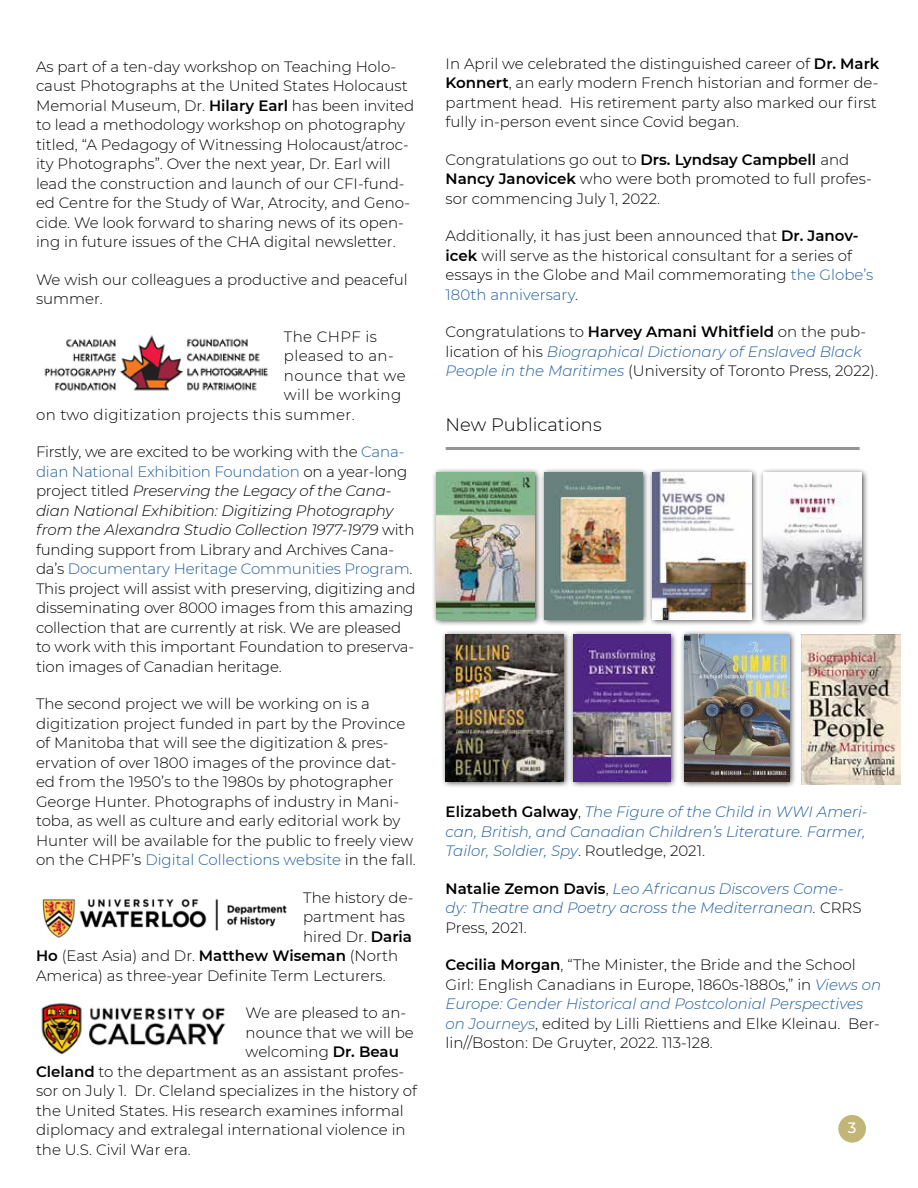
<style>
.page{position:relative;width:918px;height:1188px;background:#fff}
.page>*{position:absolute;margin:0;border:0;box-sizing:border-box;transform-origin:0 0}
.t1{font:300 18px "Montserrat";color:#000}
.t2{font:300 15px/19.5px "Montserrat";color:#000}
.t3{font:italic 300 15px/19.5px "Montserrat";color:#215e9e}
.t4{font:300 15px "Montserrat";letter-spacing:.025em;color:#000}
.t5{font:500 15px "Montserrat";color:#fff}
.s1{font-weight:600}
.s2{color:#215e9e}
.s3{font-style:italic}
.s4{font-style:italic;color:#215e9e}
.s5{font-weight:600;font-style:normal;color:#000}
.s6{font-style:normal;color:#000}
.s7{color:#000}
</style>
<div class="page">
<div style="left:838px;top:1114px;width:29px;height:29px;background:#c2b578;border-radius:50%"></div>
<div style="left:837px;top:1113px;width:31px;height:31px;border:2px solid #fff;border-radius:50%"></div>
<hr style="left:446px;top:447px;width:414px;height:3px;background:#939598">
<div style="left:759px;top:468px;width:110px;height:159px;background:#000;opacity:.75"></div>
<img style="left:763px;top:472px;width:98px;height:147px">
<img style="left:44px;top:335px;width:225px;height:56px">
<img style="left:42px;top:898px;width:245px;height:40px">
<div style="left:569px;top:630px;width:109px;height:159px;background:#000;opacity:.75"></div>
<img style="left:573px;top:634px;width:98px;height:147px">
<div style="left:680px;top:630px;width:117px;height:159px;background:#000;opacity:.75"></div>
<img style="left:684px;top:634px;width:105px;height:147px">
<div style="left:648px;top:468px;width:111px;height:159px;background:#000;opacity:.75"></div>
<img style="left:653px;top:472px;width:99px;height:147px">
<div style="left:441px;top:630px;width:130px;height:159px;background:#000;opacity:.75"></div>
<img style="left:446px;top:634px;width:117px;height:147px">
<div style="left:540px;top:468px;width:110px;height:159px;background:#000;opacity:.75"></div>
<img style="left:545px;top:472px;width:97px;height:147px">
<div style="left:432px;top:468px;width:110px;height:159px;background:#000;opacity:.75"></div>
<img style="left:437px;top:472px;width:98px;height:147px">
<img style="left:41px;top:1003px;width:185px;height:52px">
<img style="left:801px;top:634px;width:100px;height:150px">
<p class="t2" style="left:36px;top:56px;width:380px">As part of a ten-day workshop on Teaching Holo&shy;caust Photographs at the United States Holocaust Memorial Museum, Dr. <span class="s1">Hilary Earl</span> has been invited to lead a methodology workshop on photography titled, “A Pedagogy of Witnessing Holocaust/atroc&shy;ity Photographs”. Over the next year, Dr. Earl will lead the construction and launch of our CFI-fund&shy;ed Centre for the Study of War, Atrocity, and Geno&shy;cide. We look forward to sharing news of its open&shy;ing in future issues of the CHA digital newsletter.</p>
<p class="t2" style="left:36px;top:269px;width:373px">We wish our colleagues a productive and peaceful summer.</p>
<p class="t4" style="left:284px;top:326px;width:95px">The CHPF is</p>
<p class="t4" style="left:284px;top:346px;width:111px">pleased to an-</p>
<p class="t4" style="left:284px;top:365px;width:123px">nounce that we</p>
<p class="t4" style="left:284px;top:385px;width:119px">will be working</p>
<p class="t4" style="left:36px;top:404px;width:320px">on two digitization projects this summer.</p>
<p class="t2" style="left:36px;top:441px;width:381px">Firstly, we are excited to be working with the <span class="s2">Cana&shy;dian National Exhibition Foundation</span> on a year-long project titled <span class="s3">Preserving the Legacy of the Cana&shy;dian National Exhibition: Digitizing Photography from the Alexandra Studio Collection 1977-1979</span> with funding support from Library and Archives Cana&shy;da’s <span class="s2">Documentary Heritage Communities Program</span>.<br>This project will assist with preserving, digitizing and disseminating over 8000 images from this amazing collection that are currently at risk. We are pleased to work with this important Foundation to preserva&shy;tion images of Canadian heritage.</p>
<p class="t2" style="left:36px;top:693px;width:381px">The second project we will be working on is a digitization project funded in part by the Province of Manitoba that will see the digitization &amp; pres&shy;ervation of over 1800 images of the province dat&shy;ed from the 1950’s to the 1980s by photographer George Hunter. Photographs of industry in Mani&shy;toba, as well as culture and early editorial work by Hunter will be available for the public to freely view on the CHPF’s <span class="s2">Digital Collections website</span> in the fall.</p>
<p class="t2" style="left:303px;top:887px;width:112px">The history de-</p>
<p class="t2" style="left:303px;top:906px;width:103px">partment has</p>
<p class="t2" style="left:303px;top:926px;width:110px">hired Dr. <span class="s1">Daria</span></p>
<p class="t2" style="left:36px;top:945px;width:364px"><span class="s1">Ho</span> (East Asia) and Dr. <span class="s1">Matthew Wiseman</span> (North</p>
<p class="t2" style="left:36px;top:965px;width:351px">America) as three-year Definite Term Lecturers.</p>
<p class="t2" style="left:246px;top:1002px;width:162px">We are pleased to an-</p>
<p class="t2" style="left:246px;top:1022px;width:170px">nounce that we will be</p>
<p class="t2" style="left:246px;top:1041px;width:155px">welcoming <span class="s1">Dr. Beau</span></p>
<p class="t2" style="left:36px;top:1061px;width:370px"><span class="s1">Cleland</span> to the department as an assistant profes-</p>
<p class="t2" style="left:36px;top:1080px;width:382px">sor on July 1. Dr. Cleland specializes in the history of</p>
<p class="t2" style="left:36px;top:1100px;width:369px">the United States. His research examines informal</p>
<p class="t2" style="left:36px;top:1119px;width:371px">diplomacy and extralegal international violence in</p>
<p class="t2" style="left:36px;top:1139px;width:156px">the U.S. Civil War era.</p>
<p class="t2" style="left:446px;top:53px;width:435px">In April we celebrated the distinguished career of <span class="s1">Dr. Mark Konnert</span>, an early modern French historian and former de&shy;partment head. His retirement party also marked our first fully in-person event since Covid began.</p>
<p class="t2" style="left:446px;top:149px;width:428px">Congratulations go out to <span class="s1">Drs. Lyndsay Campbell</span> and<br><span class="s1">Nancy Janovicek</span> who were both promoted to full profes&shy;sor commencing July 1, 2022.</p>
<p class="t2" style="left:446px;top:225px;width:429px">Additionally, it has just been announced that <span class="s1">Dr. Janov&shy;icek</span> will serve as the historical consultant for a series of essays in the Globe and Mail commemorating <span class="s2">the Globe’s 180th anniversary</span>.</p>
<p class="t2" style="left:446px;top:321px;width:434px">Congratulations to <span class="s1">Harvey Amani Whitfield</span> on the pub&shy;lication of his <span class="s4">Biographical Dictionary of Enslaved Black<br>People in the Maritimes</span> (University of Toronto Press, 2022).</p>
<p class="t1" style="left:446px;top:413px;width:158px">New Publications</p>
<p class="t3" style="left:446px;top:801px;width:424px"><span class="s5">Elizabeth Galway</span><span class="s6">,</span> The Figure of the Child in WWI Ameri&shy;can, British, and Canadian Children’s Literature. Farmer,<br>Tailor, Soldier, Spy<span class="s6">. Routledge, 2021.</span></p>
<p class="t3" style="left:446px;top:878px;width:417px"><span class="s5">Natalie Zemon Davis</span><span class="s6">,</span> Leo Africanus Discovers Come&shy;dy: Theatre and Poetry across the Mediterranean<span class="s7">.</span> <span class="s6">CRRS<br>Press, 2021.</span></p>
<p class="t2" style="left:446px;top:954px;width:437px"><span class="s1">Cecilia Morgan</span>, “The Minister, the Bride and the School Girl: English Canadians in Europe, 1860s-1880s,” in <span class="s4">Views on Europe: Gender Historical and Postcolonial Perspectives on Journeys</span>, edited by Lilli Riettiens and Elke Kleinau. Ber&shy;lin//Boston: De Gruyter, 2022. 113-128.</p>
<p class="t5" style="left:848px;top:1117px;width:10px">3</p>
</div>
